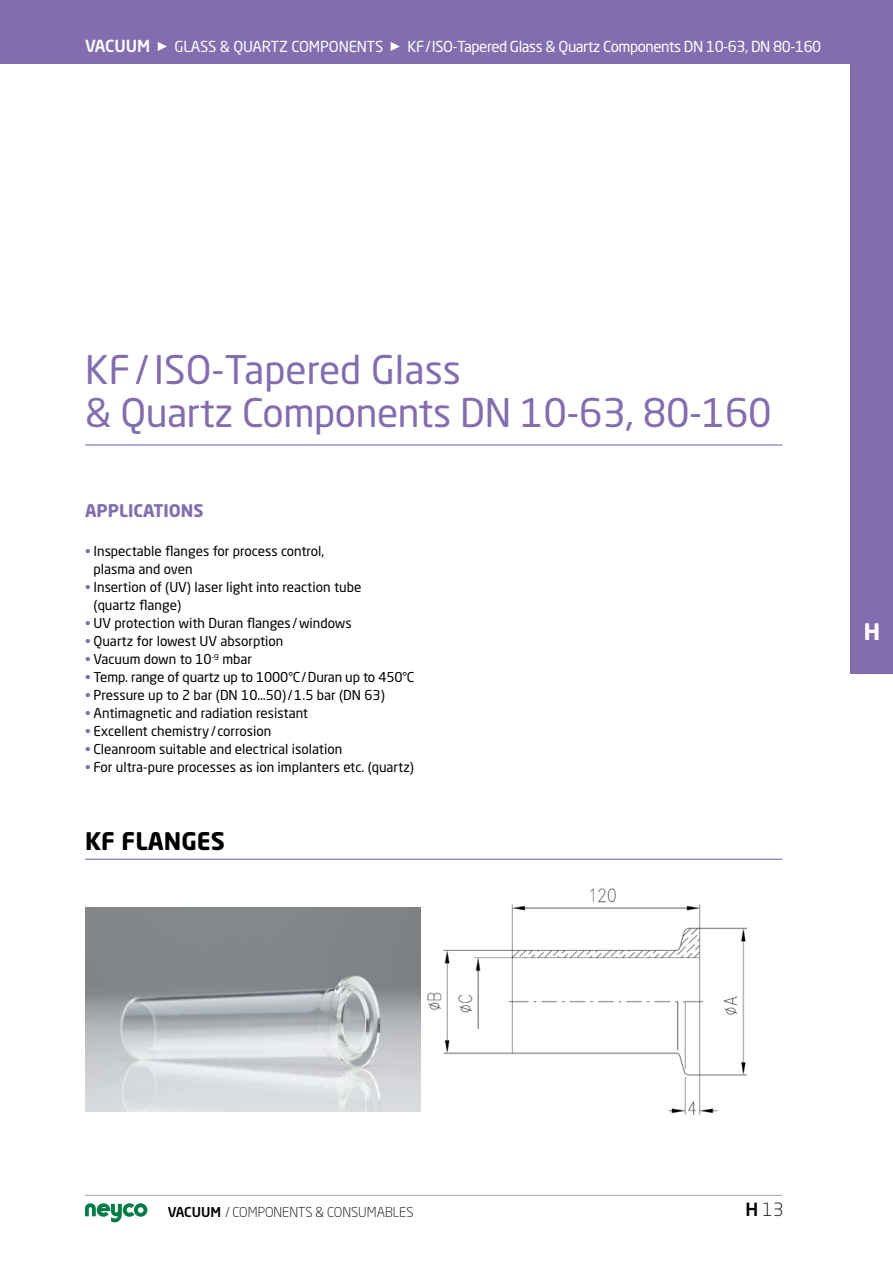
<style>
.page{position:relative;width:893px;height:1263px;background:#fff}
.page>*{position:absolute;margin:0;border:0;box-sizing:border-box;transform-origin:0 0}
.t1{font:39px/43.5px "Neo Sans Pro";letter-spacing:-.01em;color:#836daf}
.t2{font:700 24px "Neo Sans Pro";color:#000}
.t3{font:700 22.5px "Neo Sans Pro";color:#fff}
.t4{font:300 18px "Neo Sans Pro";color:#000}
.t5{font:700 17.25px "Neo Sans Pro";color:#836daf}
.t6{font:500 16.5px "Neo Sans Pro";color:#fff}
.t7{font:15px "Neo Sans Pro";letter-spacing:-.025em;color:#fff}
.t8{font:15px "Neo Sans Pro";color:#fff}
.t9{font:13.5px/18px "Neo Sans Pro";color:#000}
.t10{font:300 13.5px "Neo Sans Pro";color:#000}
.s1{font-weight:400;font-size:15px}
.s2{color:#836daf}
.s3{font-weight:500}
</style>
<div class="page">
<div style="left:0;top:0;width:893px;height:64px;background:#836daf"></div>
<svg style="left:158px;top:42px;width:9px;height:9px"></svg>
<svg style="left:391px;top:42px;width:9px;height:9px"></svg>
<img style="left:85px;top:907px;width:336px;height:205px">
<hr style="left:85px;top:859px;width:697px;height:1px;background:#836daf">
<img style="left:427px;top:888px;width:321px;height:228px">
<hr style="left:85px;top:1195px;width:697px;height:1px;background:#a7a7a8">
<svg style="left:85px;top:1203px;width:62px;height:19px"></svg>
<div style="left:850px;top:0;width:43px;height:674px;background:#836daf"></div>
<hr style="left:85px;top:444px;width:697px;height:1px;background:#836daf">
<p class="t6" style="left:85px;top:36px;width:67px">VACUUM</p>
<p class="t6" style="left:174px;top:36px;width:101px"><span class="s1">Glass</span>VACUUM</p>
<p class="t8" style="left:437px;top:37px;width:348px">KF Chain Clamps for Glass Components DN 10/16-63</p>
<p class="t7" style="left:299px;top:37px;width:524px">ompoonmpetson entsKF/ISO-Tapered Glass &amp; Quartz Components DN 10-63, DN 80-160</p>
<p class="t7" style="left:220px;top:37px;width:109px">&amp; Quartz CKF C</p>
<h1 class="t1" style="left:85px;top:347px;width:688px">KF/ISO-Tapered Glass<br>&amp; Quartz Components DN 10-63, 80-160</h1>
<p class="t5" style="left:85px;top:500px;width:69px">APPLICATIONS</p>
<p class="t9" style="left:94px;top:542px;width:232px;text-indent:-9px"><span class="s2">•</span> Inspectable flanges for process control, plasma and oven</p>
<p class="t9" style="left:94px;top:578px;width:269px;text-indent:-9px"><span class="s2">•</span> Insertion of (UV) laser light into reaction tube (quartz flange)</p>
<p class="t9" style="left:85px;top:614px;width:268px"><span class="s2">•</span> UV protection with Duran flanges /windows</p>
<p class="t9" style="left:85px;top:632px;width:200px"><span class="s2">•</span> Quartz for lowest UV absorption</p>
<p class="t9" style="left:85px;top:650px;width:169px"><span class="s2">•</span> Vacuum down to 10<sup>-9</sup> mbar</p>
<p class="t9" style="left:85px;top:668px;width:331px"><span class="s2">•</span> Temp. range of quartz up to 1000°C/Duran up to 450°C</p>
<p class="t9" style="left:85px;top:686px;width:301px"><span class="s2">•</span> Pressure up to 2 bar (DN 10…50)/1.5 bar (DN 63)</p>
<p class="t9" style="left:85px;top:704px;width:225px"><span class="s2">•</span> Antimagnetic and radiation resistant</p>
<p class="t9" style="left:85px;top:722px;width:188px"><span class="s2">•</span> Excellent chemistry/ corrosion</p>
<p class="t9" style="left:85px;top:740px;width:259px"><span class="s2">•</span> Cleanroom suitable and electrical isolation</p>
<p class="t9" style="left:85px;top:758px;width:331px"><span class="s2">•</span> For ultra-pure processes as ion implanters etc. (quartz)</p>
<h2 class="t2" style="left:85px;top:826px;width:80px">KF FLANG</h2>
<h2 class="t2" style="left:197px;top:826px;width:27px">ES</h2>
<h3 class="t3" style="left:864px;top:617px;width:18px">H</h3>
<p class="t10" style="left:168px;top:1203px;width:247px"><span class="s3">VACUUM</span> / COMPONENTS &amp; CONSUMABLES</p>
<h3 class="t4" style="left:745px;top:1199px;width:40px"><span class="s3">H</span> 13</h3>
</div>
